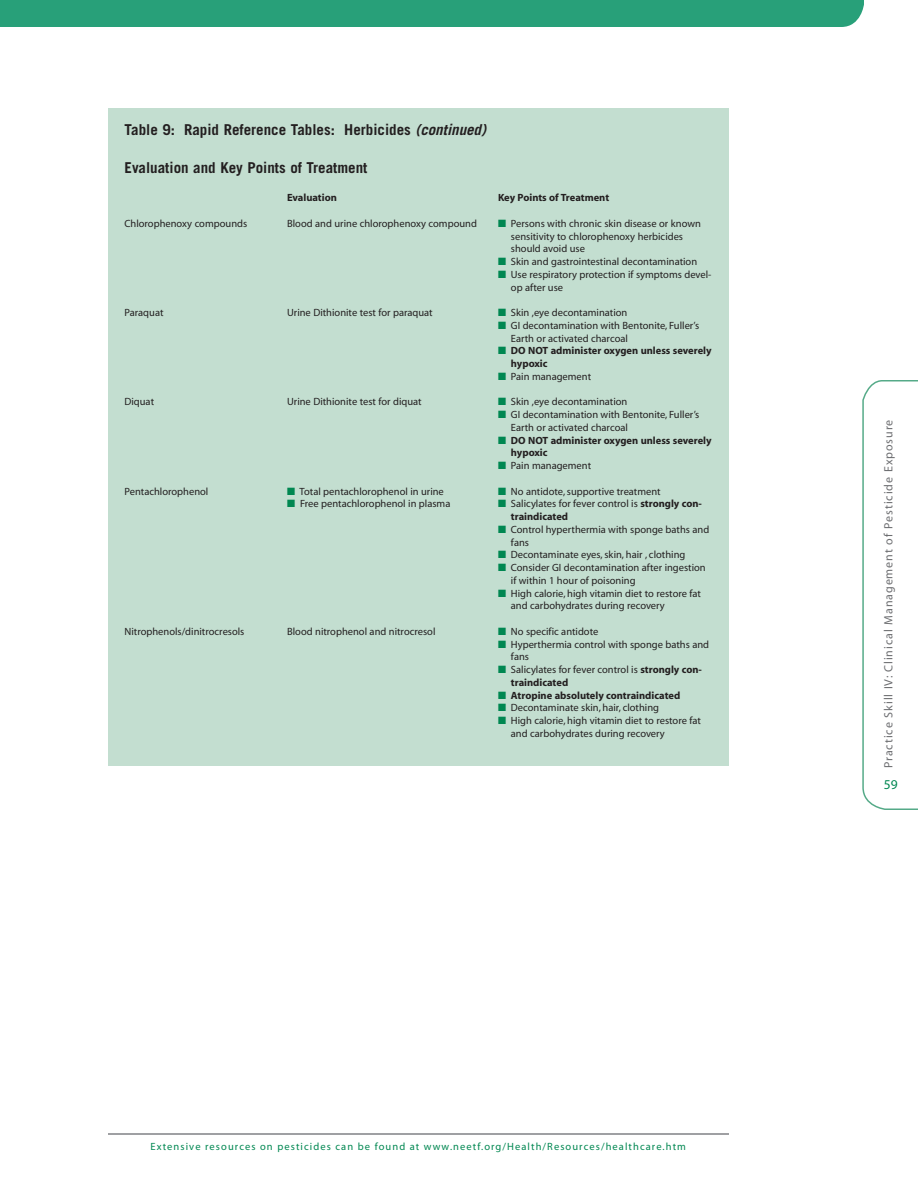
<style>
.page{position:relative;width:918px;height:1188px;background:#fff}
.page>*{position:absolute;margin:0;border:0;box-sizing:border-box;transform-origin:0 0}
.t1{font:700 15px "Trade Gothic";color:#231f20}
.t2{font:13.5px "Myriad MM.400.600";color:#008751}
.t3{font:12px "Myriad MM.400.600";letter-spacing:.075em;color:#6c6d70}
.t4{font:10.5px/12.8px "Myriad MM.400.600";color:#231f20}
.t5{font:10.5px/12.8px "Myriad MM.705.600";color:#231f20}
.t6{font:10.5px "Myriad MM.400.600";letter-spacing:.1em;color:#008751}
.t7{font:10.5px "Myriad MM.700.600";color:#231f20}
.s1{font-style:italic}
.s2{color:#008751}
.s3{font-family:"Myriad MM.705.600"}
</style>
<div class="page">
<svg style="left:862px;top:380px;width:56px;height:430px"></svg>
<hr style="left:108px;top:1133px;width:621px;height:2px;background:#808285">
<div style="left:0;top:0;width:864px;height:27px;background:#28a079"></div>
<div style="left:108px;top:108px;width:621px;height:657px;background:#c3ded0"></div>
<h1 class="t1" style="left:124px;top:124px;width:363px">Table 9: Rapid Reference Tables: Herbicides <span class="s1">(continued)</span></h1>
<h1 class="t1" style="left:124px;top:162px;width:244px">Evaluation and Key Points of Treatment</h1>
<p class="t7" style="left:287px;top:194px;width:51px">Evaluation</p>
<p class="t7" style="left:498px;top:194px;width:113px">Key Points of Treatment</p>
<p class="t4" style="left:124px;top:218px;width:124px">Chlorophenoxy compounds</p>
<p class="t4" style="left:287px;top:218px;width:191px">Blood and urine chlorophenoxy compound</p>
<p class="t4" style="left:511px;top:218px;width:191px;text-indent:-13px"><span class="s2">■</span> Persons with chronic skin disease or known sensitivity to chlorophenoxy herbicides should avoid use</p>
<p class="t4" style="left:498px;top:256px;width:201px"><span class="s2">■</span> Skin and gastrointestinal decontamination</p>
<p class="t4" style="left:511px;top:269px;width:202px;text-indent:-13px"><span class="s2">■</span> Use respiratory protection if symptoms devel&shy;op after use</p>
<p class="t4" style="left:124px;top:307px;width:41px">Paraquat</p>
<p class="t4" style="left:287px;top:307px;width:147px">Urine Dithionite test for paraquat</p>
<p class="t4" style="left:498px;top:307px;width:131px"><span class="s2">■</span> Skin ,eye decontamination</p>
<p class="t4" style="left:511px;top:320px;width:190px;text-indent:-13px"><span class="s2">■</span> GI decontamination with Bentonite, Fuller’s<br>Earth or activated charcoal</p>
<p class="t5" style="left:511px;top:346px;width:202px;text-indent:-13px"><span class="s2">■</span> DO NOT administer oxygen unless severely hypoxic</p>
<p class="t4" style="left:498px;top:371px;width:95px"><span class="s2">■</span> Pain management</p>
<p class="t4" style="left:124px;top:397px;width:31px">Diquat</p>
<p class="t4" style="left:287px;top:397px;width:136px">Urine Dithionite test for diquat</p>
<p class="t4" style="left:498px;top:397px;width:131px"><span class="s2">■</span> Skin ,eye decontamination</p>
<p class="t4" style="left:511px;top:409px;width:190px;text-indent:-13px"><span class="s2">■</span> GI decontamination with Bentonite, Fuller’s<br>Earth or activated charcoal</p>
<p class="t5" style="left:511px;top:435px;width:202px;text-indent:-13px"><span class="s2">■</span> DO NOT administer oxygen unless severely hypoxic</p>
<p class="t4" style="left:498px;top:460px;width:95px"><span class="s2">■</span> Pain management</p>
<p class="t4" style="left:124px;top:486px;width:85px">Pentachlorophenol</p>
<p class="t4" style="left:287px;top:486px;width:158px"><span class="s2">■</span> Total pentachlorophenol in urine</p>
<p class="t4" style="left:498px;top:486px;width:164px"><span class="s2">■</span> No antidote, supportive treatment</p>
<p class="t4" style="left:287px;top:499px;width:165px"><span class="s2">■</span> Free pentachlorophenol in plasma</p>
<p class="t4" style="left:498px;top:499px;width:205px"><span class="s2">■</span> Salicylates for fever control is <span class="s3">strongly con-</span></p>
<p class="t5" style="left:511px;top:511px;width:59px">traindicated</p>
<p class="t4" style="left:511px;top:524px;width:200px;text-indent:-13px"><span class="s2">■</span> Control hyperthermia with sponge baths and fans</p>
<p class="t4" style="left:498px;top:550px;width:189px"><span class="s2">■</span> Decontaminate eyes, skin, hair , clothing</p>
<p class="t4" style="left:511px;top:562px;width:196px;text-indent:-13px"><span class="s2">■</span> Consider GI decontamination after ingestion if within 1 hour of poisoning</p>
<p class="t4" style="left:511px;top:588px;width:192px;text-indent:-13px"><span class="s2">■</span> High calorie, high vitamin diet to restore fat and carbohydrates during recovery</p>
<p class="t4" style="left:124px;top:626px;width:121px">Nitrophenols/dinitrocresols</p>
<p class="t4" style="left:287px;top:626px;width:150px">Blood nitrophenol and nitrocresol</p>
<p class="t4" style="left:498px;top:626px;width:102px"><span class="s2">■</span> No specific antidote</p>
<p class="t4" style="left:511px;top:639px;width:200px;text-indent:-13px"><span class="s2">■</span> Hyperthermia control with sponge baths and fans</p>
<p class="t4" style="left:498px;top:664px;width:205px"><span class="s2">■</span> Salicylates for fever control is <span class="s3">strongly con-</span></p>
<p class="t5" style="left:511px;top:677px;width:59px">traindicated</p>
<p class="t5" style="left:498px;top:690px;width:184px"><span class="s2">■</span> Atropine absolutely contraindicated</p>
<p class="t4" style="left:498px;top:703px;width:163px"><span class="s2">■</span> Decontaminate skin, hair, clothing</p>
<p class="t4" style="left:511px;top:715px;width:192px;text-indent:-13px"><span class="s2">■</span> High calorie, high vitamin diet to restore fat and carbohydrates during recovery</p>
<p class="t6" style="left:151px;top:1142px;width:537px">Extensive resources on pesticides can be found at www.neetf.org/Health/Resources/healthcare.htm</p>
<p class="t3" style="left:884px;top:768px;width:350px;rotate:-90deg">Practice Skill IV: Clinical Management of Pesticide Exposure</p>
<p class="t2" style="left:884px;top:780px;width:15px">59</p>
</div>
